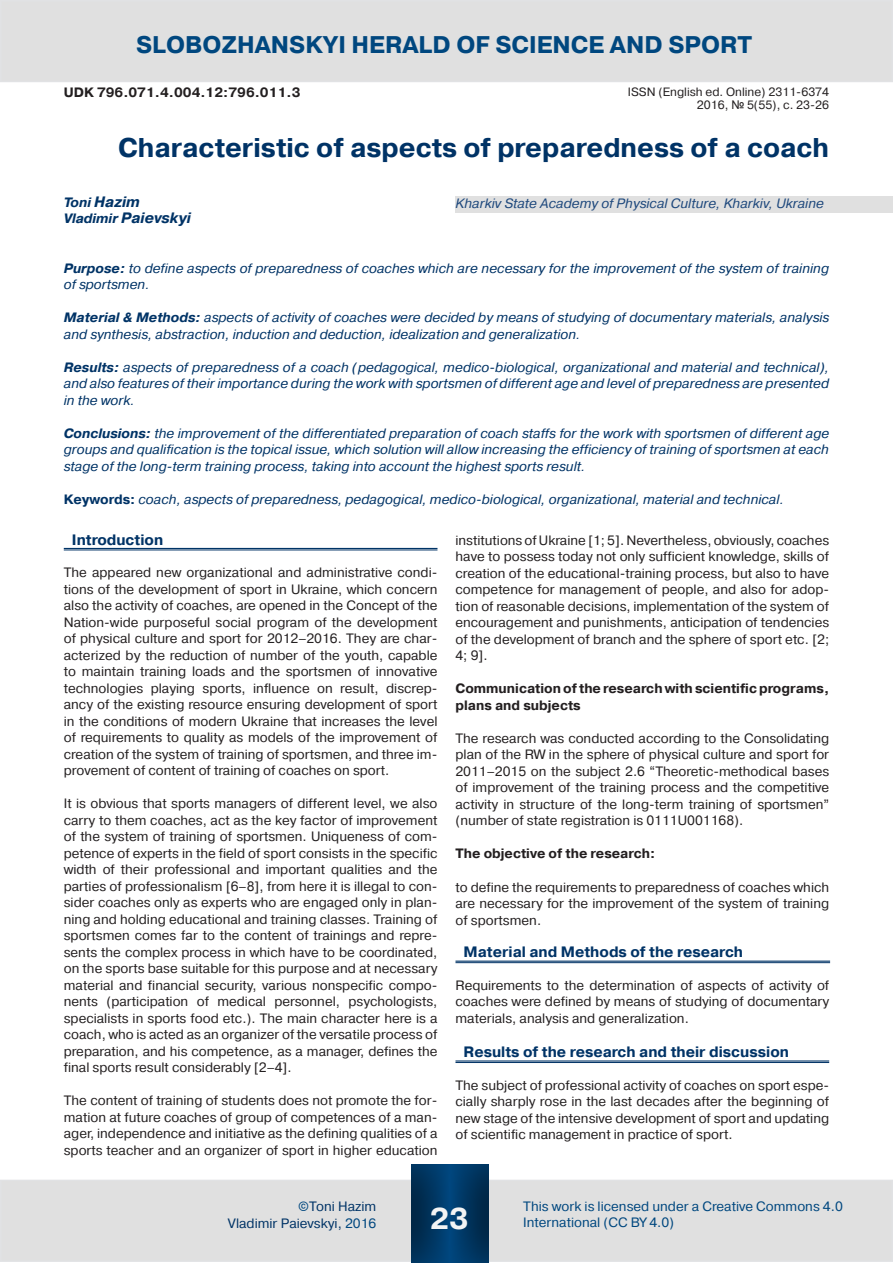
<style>
.page{position:relative;width:893px;height:1263px;background:#fff}
.page>*{position:absolute;margin:0;border:0;box-sizing:border-box;transform-origin:0 0}
.t1{font:700 30px "Pragmatica C";color:#f3f4f4}
.Обычный{font:700 27px "Pragmatica C";color:#036}
.t2{font:700 24px "Pragmatica C";color:#00477f}
.Обычный__веб__Знак{font:700 15px "Pragmatica C";color:#036}
.Обычный-2{font:italic 700 15px "Pragmatica C";color:#036}
.Обычный-3{font:13.5px/16.5px "Pragmatica C";color:#231f20;text-align:justify}
.Обычный-4{font:italic 13.5px/16.5px "Pragmatica C";color:#036}
.Обычный-5{font:700 13.5px/16.5px "Pragmatica C";color:#231f20}
.t3{font:13.5px/16.2px "Pragmatica C";color:#00477f}
.Обычный-6{font:italic 13.5px "Pragmatica C";color:#1f497d}
.Основной_текст1{font:13.5px "Pragmatica C";color:#036}
.t4{font:12px "Pragmatica C";color:#231f20}
.s1{font-family:"Arial"}
.s2{font-size:13.5px}
.s3{font-weight:700}
.s4{font-weight:700;font-style:normal}
.s5{color:#00477f}
</style>
<div class="page">
<div style="left:1px;top:1180px;width:891px;height:81px;background:#e0e0e0"></div>
<div style="left:0;top:1180px;width:893px;height:82px;border:2px solid #e1e2e4"></div>
<svg style="left:411px;top:1164px;width:81px;height:99px;background:#083c66"></svg>
<div style="left:1px;top:1px;width:891px;height:80px;background:#e0e0e0"></div>
<div style="left:0;top:0;width:893px;height:82px;border:2px solid #e1e2e4"></div>
<div style="left:455px;top:196px;width:438px;height:17px;background:#e0e0e0"></div>
<hr style="left:64px;top:548px;width:373px;height:1px;background:#036">
<hr style="left:64px;top:550px;width:373px;height:1px;background:#036">
<hr style="left:455px;top:960px;width:375px;height:2px;background:#036">
<hr style="left:455px;top:962px;width:375px;height:1px;background:#036">
<hr style="left:455px;top:1060px;width:374px;height:1px;background:#036">
<hr style="left:455px;top:1062px;width:374px;height:1px;background:#036">
<p class="t2" style="left:136px;top:32px;width:618px">Slobozhanskyi herald of science and sport</p>
<p class="Обычный-5" style="left:64px;top:84px;width:238px">UDK 796.071.4.004.12:796.011.3</p>
<p class="t4" style="left:628px;top:85px;width:203px">ISSN (English ed. Online) 2311-6374</p>
<p class="t4" style="left:697px;top:99px;width:134px">2016, <span class="s1">№</span> 5(55), с. 23-26</p>
<p class="Обычный" style="left:118px;top:133px;width:713px">Characteristic of aspects of preparedness of a coach</p>
<p class="Обычный-2" style="left:64px;top:193px;width:78px"><span class="s2">Toni</span> Hazim</p>
<p class="Обычный-2" style="left:64px;top:210px;width:129px"><span class="s2">Vladimir</span> Paievskyi</p>
<p class="Обычный-4" style="left:64px;top:260px;width:767px"><span class="s3">Purpose:</span> to define aspects of preparedness of coaches which are necessary for the improvement of the system of training of sportsmen.</p>
<p class="Обычный-4" style="left:64px;top:309px;width:767px"><span class="s3">Material &amp; Methods:</span> aspects of activity of coaches were decided by means of studying of documentary materials, analysis and synthesis, abstraction, induction and deduction, idealization and generalization.</p>
<p class="Обычный-4" style="left:64px;top:359px;width:767px;text-align:justify"><span class="s3">Results:</span> aspects of preparedness of a coach (pedagogical, medico-biological, organizational and material and technical), and also features of their importance during the work with sportsmen of different age and level of preparedness are presented in the work.</p>
<p class="Обычный-4" style="left:64px;top:425px;width:767px;text-align:justify"><span class="s3">Conclusions:</span> the improvement of the differentiated preparation of coach staffs for the work with sportsmen of different age groups and qualification is the topical issue, which solution will allow increasing the efficiency of training of sportsmen at each stage of the long-term training process, taking into account the highest sports result.</p>
<p class="Обычный-4" style="left:64px;top:491px;width:722px"><span class="s4">Keywords:</span> coach, aspects of preparedness, pedagogical, medico-biological, organizational, material and technical.</p>
<p class="Обычный-6" style="left:455px;top:196px;width:370px">Kharkiv State Academy of Physical Culture, Kharkiv, Ukraine</p>
<p class="Обычный__веб__Знак" style="left:72px;top:531px;width:93px">Introduction</p>
<p class="Обычный-3" style="left:64px;top:564px;width:375px">The appeared new organizational and administrative condi&shy;tions of the development of sport in Ukraine, which concern also the activity of coaches, are opened in the Concept of the Nation-wide purposeful social program of the development of physical culture and sport for 2012–2016. They are char&shy;acterized by the reduction of number of the youth, capable to maintain training loads and the sportsmen of innovative technologies playing sports, influence on result, discrep&shy;ancy of the existing resource ensuring development of sport in the conditions of modern Ukraine that increases the level of requirements to quality as models of the improvement of creation of the system of training of sportsmen, and three im&shy;provement of content of training of coaches on sport.</p>
<p class="Обычный-3" style="left:64px;top:795px;width:375px">It is obvious that sports managers of different level, we also carry to them coaches, act as the key factor of improvement of the system of training of sportsmen. Uniqueness of com&shy;petence of experts in the field of sport consists in the specific width of their professional and important qualities and the parties of professionalism [6–8], from here it is illegal to con&shy;sider coaches only as experts who are engaged only in plan&shy;ning and holding educational and training classes. Training of sportsmen comes far to the content of trainings and repre&shy;sents the complex process in which have to be coordinated, on the sports base suitable for this purpose and at necessary material and financial security, various nonspecific compo&shy;nents (participation of medical personnel, psychologists, specialists in sports food etc.). The main character here is a coach, who is acted as an organizer of the versatile process of preparation, and his competence, as a manager, defines the final sports result considerably [2–4].</p>
<p class="Обычный-3" style="left:64px;top:1092px;width:375px">The content of training of students does not promote the for&shy;mation at future coaches of group of competences of a man&shy;ager, independence and initiative as the defining qualities of a sports teacher and an organizer of sport in higher education</p>
<p class="Обычный-3" style="left:455px;top:532px;width:375px">institutions of Ukraine [1; 5]. Nevertheless, obviously, coaches have to possess today not only sufficient knowledge, skills of creation of the educational-training process, but also to have competence for management of people, and also for adop&shy;tion of reasonable decisions, implementation of the system of encouragement and punishments, anticipation of tendencies of the development of branch and the sphere of sport etc. [2; 4; 9].</p>
<p class="Обычный-5" style="left:455px;top:681px;width:375px">Communication of the research with scientific programs, plans and subjects</p>
<p class="Обычный-3" style="left:455px;top:730px;width:375px">The research was conducted according to the Consolidating plan of the RW in the sphere of physical culture and sport for 2011–2015 on the subject 2.6 “Theoretic-methodical bases of improvement of the training process and the competitive activity in structure of the long-term training of sportsmen” (number of state registration is 0111U001168).</p>
<p class="Обычный-5" style="left:455px;top:846px;width:201px">The objective of the research:</p>
<p class="Обычный-3" style="left:455px;top:879px;width:375px">to define the requirements to preparedness of coaches which are necessary for the improvement of the system of training of sportsmen.</p>
<p class="Обычный__веб__Знак" style="left:464px;top:944px;width:281px">Material and Methods of the research</p>
<p class="Обычный-3" style="left:455px;top:977px;width:375px">Requirements to the determination of aspects of activity of coaches were defined by means of studying of documentary materials, analysis and generalization.</p>
<p class="Обычный__веб__Знак" style="left:464px;top:1044px;width:327px">Results of the research and their discussion</p>
<p class="Обычный-3" style="left:455px;top:1077px;width:375px">The subject of professional activity of coaches on sport espe&shy;cially sharply rose in the last decades after the beginning of new stage of the intensive development of sport and updating of scientific management in practice of sport.</p>
<p class="Основной_текст1" style="left:298px;top:1199px;width:80px"><span class="s5">©</span>Toni Hazim</p>
<p class="Основной_текст1" style="left:228px;top:1216px;width:150px">Vladimir Paievskyi, <span class="s5">2016</span></p>
<p class="t1" style="left:430px;top:1202px;width:40px">23</p>
<p class="t3" style="left:523px;top:1198px;width:321px">This work is licensed under a Creative Commons 4.0<br>International (CC BY 4.0)</p>
</div>
